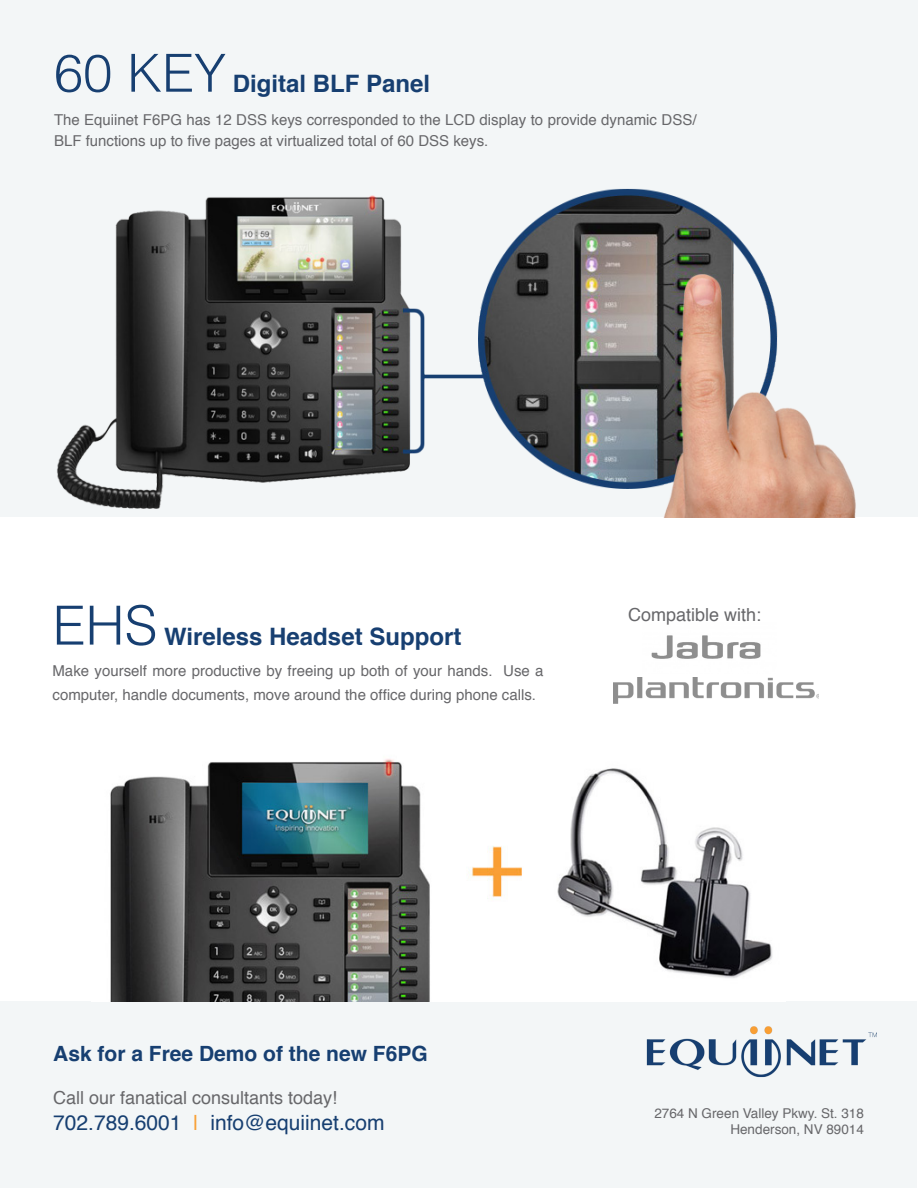
<style>
.page{position:relative;width:918px;height:1188px;background:#fff}
.page>*{position:absolute;margin:0;border:0;box-sizing:border-box;transform-origin:0 0}
.t1{font:300 54px "Helvetica";color:#173f71}
.t2{font:700 24px "Helvetica";color:#173f71}
.t3{font:21px "Helvetica";color:#173f71}
.t4{font:700 21px "Helvetica";color:#173f71}
.t5{font:18px "Helvetica";color:#67676a}
.t6{font:15px/24px "Helvetica";color:#67676a}
.t7{font:13.5px "Helvetica";color:#67676a}
.s1{font-weight:300;font-size:52.5px}
.s2{color:#f99f34}
</style>
<div class="page">
<hr style="left:0;top:1px;width:1px;height:345px;background:#f3f6f7">
<div style="left:1px;top:1px;width:917px;height:516px;background:#f3f6f7"></div>
<div style="left:1px;top:1001px;width:916px;height:187px;background:#f3f6f7"></div>
<img style="left:57px;top:189px;width:799px;height:328px">
<img style="left:614px;top:677px;width:205px;height:27px">
<img style="left:651px;top:635px;width:110px;height:24px">
<img style="left:110px;top:759px;width:663px;height:242px">
<img style="left:646px;top:1026px;width:231px;height:52px">
<p class="t2" style="left:54px;top:64px;width:378px"><span class="s1">60 KEY</span> Digital BLF Panel</p>
<p class="t6" style="left:54px;top:109px;width:644px;line-height:21px">The Equiinet F6PG has 12 DSS keys corresponded to the LCD display to provide dynamic DSS/<br>BLF functions up to five pages at virtualized total of 60 DSS keys.</p>
<p class="t1" style="left:52px;top:579px;width:106px">EHS</p>
<p class="t2" style="left:164px;top:617px;width:299px">Wireless Headset Support</p>
<p class="t6" style="left:52px;top:659px;width:493px">Make yourself more productive by freeing up both of your hands. Use a computer, handle documents, move around the office during phone calls.</p>
<p class="t5" style="left:628px;top:600px;width:135px">Compatible with:</p>
<p class="t4" style="left:53px;top:1037px;width:376px">Ask for a Free Demo of the new F6PG</p>
<p class="t5" style="left:53px;top:1084px;width:286px">Call our fanatical consultants today!</p>
<p class="t3" style="left:53px;top:1106px;width:333px">702.789.6001 <span class="s2">|</span> info@equiinet.com</p>
<p class="t7" style="left:654px;top:1103px;width:211px">2764 N Green Valley Pkwy. St. 318</p>
<p class="t7" style="left:730px;top:1119px;width:135px">Henderson, NV 89014</p>
</div>
